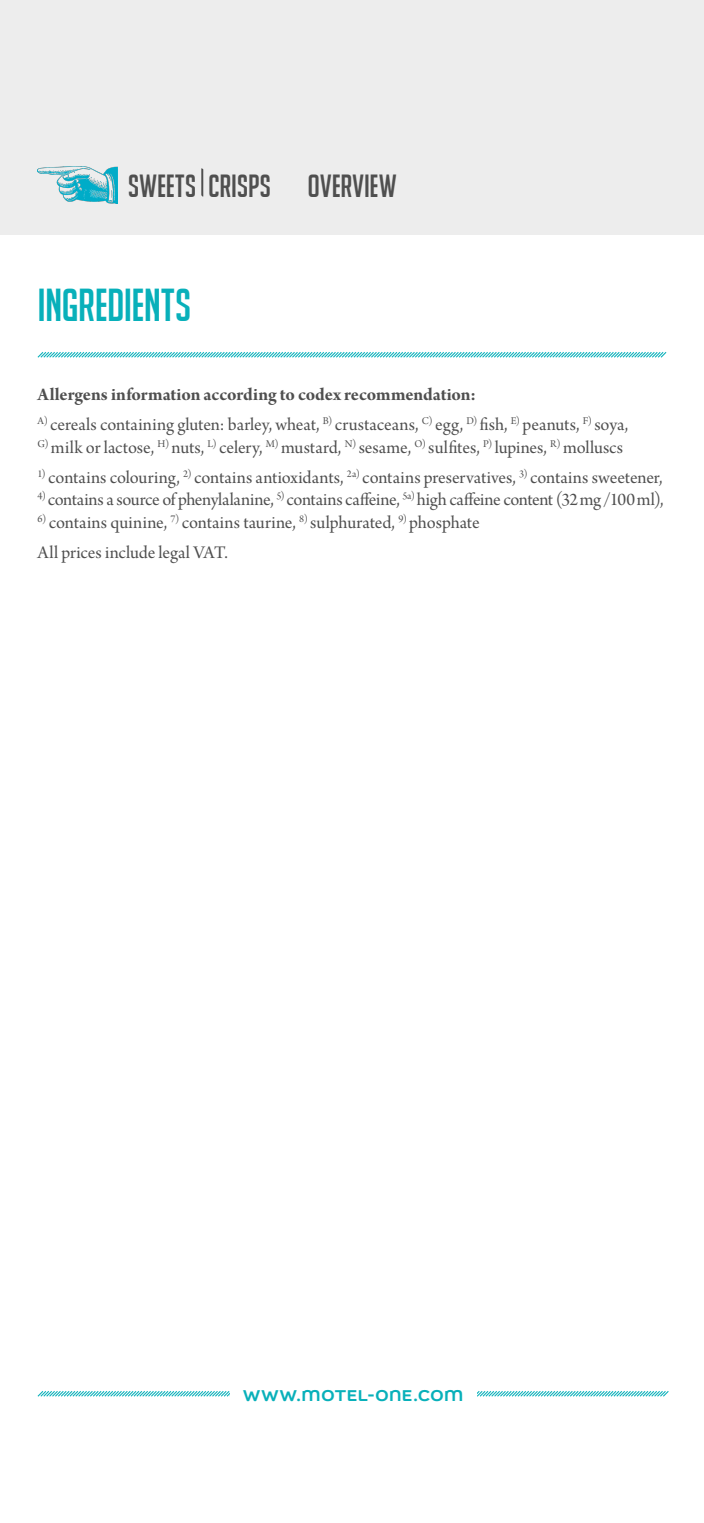
<style>
.page{position:relative;width:704px;height:1523px;background:#fff}
.page>*{position:absolute;margin:0;border:0;box-sizing:border-box;transform-origin:0 0}
.t1{font:45px "Big Noodle Titling";letter-spacing:-.01em;color:#08b0ba}
.t2{font:31.25px "Big Noodle Titling";color:#4f4f4f}
.t3{font:18.75px/22.5px "Arno Pro Subhead";color:#4f4f4f}
.t4{font:18.75px "Arno Pro Bold Subhead";color:#4f4f4f}
.t5{font:15.5px "Motel One Monocase 1";letter-spacing:.015em;color:#08b0ba}
</style>
<div class="page">
<svg style="left:37px;top:352px;width:630px;height:6px;background:#91dbe0"></svg>
<svg style="left:37px;top:1391px;width:632px;height:6px;background:#92dbe0"></svg>
<div style="left:229px;top:1382px;width:247px;height:22px;background:#fff"></div>
<div style="left:0;top:0;width:703px;height:234px;background:#ededed"></div>
<svg style="left:201px;top:168px;width:2px;height:29px"></svg>
<img style="left:38px;top:167px;width:79px;height:37px">
<h2 class="t2" style="left:128px;top:169px;width:270px">SWEETS CRISPS OVERVIEW</h2>
<h1 class="t1" style="left:38px;top:280px;width:155px">INGREDIENTS</h1>
<p class="t4" style="left:38px;top:384px;width:439px">Allergens information according to codex recommendation:</p>
<p class="t3" style="left:38px;top:414px;width:591px"><sup>A)</sup> cereals containing gluten: barley, wheat, <sup>B)</sup> crustaceans, <sup>C)</sup> egg, <sup>D)</sup> fish, <sup>E)</sup> peanuts, <sup>F)</sup> soya,<br><sup>G)</sup> milk or lactose, <sup>H)</sup> nuts, <sup>L)</sup> celery, <sup>M)</sup> mustard, <sup>N)</sup> sesame, <sup>O)</sup> sulfites, <sup>P)</sup> lupines, <sup>R)</sup> molluscs</p>
<p class="t3" style="left:38px;top:467px;width:626px"><sup>1)</sup> contains colouring, <sup>2)</sup> contains antioxidants, <sup>2a)</sup> contains preservatives, <sup>3)</sup> contains sweetener,</p>
<p class="t3" style="left:38px;top:489px;width:627px"><sup>4)</sup> contains a source of phenylalanine, <sup>5)</sup> contains caffeine, <sup>5a)</sup> high caffeine content (32mg/100ml),</p>
<p class="t3" style="left:38px;top:508px;width:443px;line-height:30px"><sup>6)</sup> contains quinine, <sup>7)</sup> contains taurine, <sup>8)</sup> sulphurated, <sup>9)</sup> phosphate<br>All prices include legal VAT.</p>
<p class="t5" style="left:242px;top:1385px;width:222px">WWW.MOTEL-ONE.COM</p>
</div>
